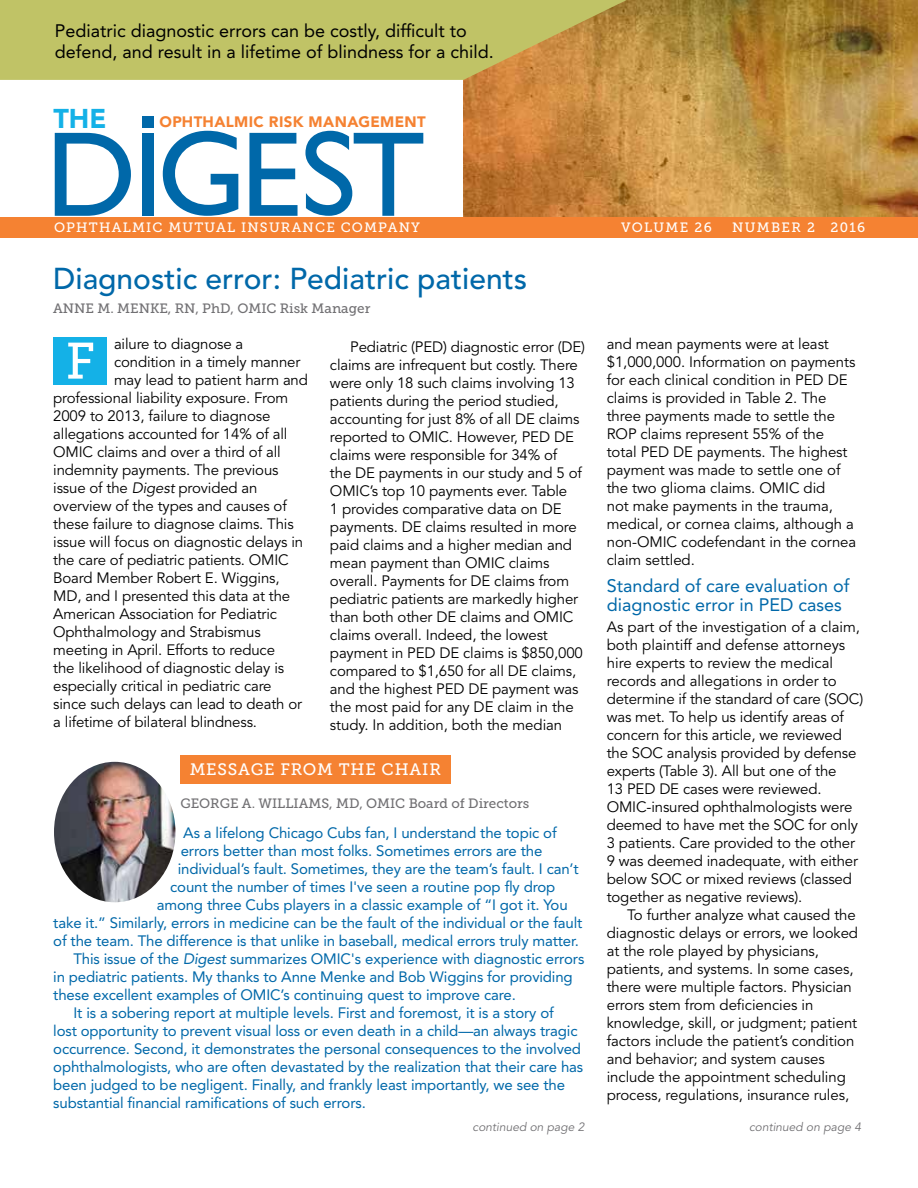
<style>
.page{position:relative;width:918px;height:1188px;background:#fff}
.page>*{position:absolute;margin:0;border:0;box-sizing:border-box;transform-origin:0 0}
.t1{font:51px "Museo Slab 500";color:#fff}
.t2{font:500 30px "Avenir LT Std";color:#0068a9}
.t3{font:900 27px "Avenir LT Std";color:#14b1e7}
.t4{font:18px/21px "Avenir LT Std";color:#000}
.t5{font:18px/19.5px "Avenir LT Std";color:#0068a9}
.t6{font:16.5px "Museo Slab 500";letter-spacing:.05em;color:#fff}
.t7{font:15px/18px "Avenir LT Std";letter-spacing:-.01em;color:#000}
.t8{font:15px "Avenir LT Std";letter-spacing:-.01em;color:#0068a9}
.t9{font:900 15px "Avenir LT Std";letter-spacing:.025em;color:#f58232}
.t10{font:13.5px "Museo Slab 500";color:#717073}
.t11{font:13.5px "Museo Slab 500";letter-spacing:.09em;color:#fff}
.t12{font:italic 12px "Avenir LT Std";color:#717073}
.s1{font-style:italic}
</style>
<div class="page">
<img style="left:464px;top:0;width:454px;height:217px">
<svg style="left:0;top:0;width:627px;height:80px;fill:#c0c366"></svg>
<div style="left:53px;top:337px;width:54px;height:48px;background:#14b1e7"></div>
<div style="left:181px;top:756px;width:270px;height:28px;background:#f58232"></div>
<img style="left:54px;top:762px;width:122px;height:140px">
<div style="left:142px;top:116px;width:12px;height:12px;background:#0068a9"></div>
<svg style="left:55px;top:133px;width:76px;height:83px"></svg>
<div style="left:142px;top:133px;width:12px;height:83px;background:#0068a9"></div>
<svg style="left:163px;top:131px;width:75px;height:85px"></svg>
<svg style="left:249px;top:133px;width:49px;height:83px"></svg>
<svg style="left:305px;top:131px;width:118px;height:85px"></svg>
<div style="left:0;top:217px;width:918px;height:20px;background:#f58232"></div>
<p class="t4" style="left:55px;top:21px;width:441px">Pediatric diagnostic errors can be costly, difficult to defend, and result in a lifetime of blindness for a child.</p>
<h3 class="t3" style="left:53px;top:102px;width:55px">THE</h3>
<p class="t9" style="left:159px;top:113px;width:268px">OPHTHALMIC RISK MANAGEMENT</p>
<p class="t11" style="left:54px;top:220px;width:367px">OPHTHALMIC MUTUAL INSURANCE COMPANY</p>
<p class="t11" style="left:621px;top:220px;width:92px">VOLUME 26</p>
<p class="t11" style="left:732px;top:220px;width:135px">NUMBER 2 2016</p>
<h2 class="t2" style="left:53px;top:261px;width:475px">Diagnostic error: Pediatric patients</h2>
<p class="t10" style="left:53px;top:301px;width:319px">ANNE M. MENKE, RN, PhD, OMIC Risk Manager</p>
<p class="t7" style="left:114px;top:336px;width:131px">ailure to diagnose a</p>
<p class="t7" style="left:114px;top:354px;width:188px">condition in a timely manner</p>
<p class="t7" style="left:114px;top:372px;width:195px">may lead to patient harm and</p>
<p class="t7" style="left:53px;top:390px;width:237px">professional liability exposure. From</p>
<p class="t7" style="left:53px;top:408px;width:219px">2009 to 2013, failure to diagnose</p>
<p class="t7" style="left:53px;top:426px;width:236px">allegations accounted for 14% of all</p>
<p class="t7" style="left:53px;top:444px;width:229px">OMIC claims and over a third of all</p>
<p class="t7" style="left:53px;top:462px;width:227px">indemnity payments. The previous</p>
<p class="t7" style="left:53px;top:480px;width:206px">issue of the <span class="s1">Digest</span> provided an</p>
<p class="t7" style="left:53px;top:498px;width:235px">overview of the types and causes of</p>
<p class="t7" style="left:53px;top:516px;width:242px">these failure to diagnose claims. This</p>
<p class="t7" style="left:53px;top:534px;width:251px">issue will focus on diagnostic delays in</p>
<p class="t7" style="left:53px;top:552px;width:237px">the care of pediatric patients. OMIC</p>
<p class="t7" style="left:53px;top:570px;width:228px">Board Member Robert E. Wiggins,</p>
<p class="t7" style="left:53px;top:588px;width:239px">MD, and I presented this data at the</p>
<p class="t7" style="left:53px;top:606px;width:225px">American Association for Pediatric</p>
<p class="t7" style="left:53px;top:624px;width:209px">Ophthalmology and Strabismus</p>
<p class="t7" style="left:53px;top:642px;width:223px">meeting in April. Efforts to reduce</p>
<p class="t7" style="left:53px;top:660px;width:232px">the likelihood of diagnostic delay is</p>
<p class="t7" style="left:53px;top:678px;width:220px">especially critical in pediatric care</p>
<p class="t7" style="left:53px;top:696px;width:250px">since such delays can lead to death or</p>
<p class="t7" style="left:53px;top:714px;width:205px">a lifetime of bilateral blindness.</p>
<p class="t7" style="left:330px;top:338px;width:257px;text-indent:20px">Pediatric (PED) diagnostic error (DE) claims are infrequent but costly. There were only 18 such claims involving 13 patients during the period studied, accounting for just 8% of all DE claims reported to OMIC. However, PED DE claims were responsible for 34% of<br>the DE payments in our study and 5 of OMIC’s top 10 payments ever. Table<br>1 provides comparative data on DE payments. DE claims resulted in more paid claims and a higher median and mean payment than OMIC claims overall. Payments for DE claims from pediatric patients are markedly higher than both other DE claims and OMIC claims overall. Indeed, the lowest payment in PED DE claims is $850,000 compared to $1,650 for all DE claims, and the highest PED DE payment was the most paid for any DE claim in the study. In addition, both the median</p>
<p class="t7" style="left:607px;top:336px;width:251px">and mean payments were at least $1,000,000. Information on payments for each clinical condition in PED DE claims is provided in Table 2. The three payments made to settle the<br>ROP claims represent 55% of the total PED DE payments. The highest payment was made to settle one of the two glioma claims. OMIC did<br>not make payments in the trauma, medical, or cornea claims, although a non-OMIC codefendant in the cornea claim settled.</p>
<h1 class="t1" style="left:66px;top:333px;width:31px">F</h1>
<p class="t5" style="left:607px;top:576px;width:244px">Standard of care evaluation of diagnostic error in PED cases</p>
<p class="t7" style="left:607px;top:618px;width:258px">As part of the investigation of a claim, both plaintiff and defense attorneys hire experts to review the medical records and allegations in order to determine if the standard of care (SOC) was met. To help us identify areas of concern for this article, we reviewed the SOC analysis provided by defense experts (Table 3). All but one of the<br>13 PED DE cases were reviewed.<br>OMIC-insured ophthalmologists were deemed to have met the SOC for only 3 patients. Care provided to the other 9 was deemed inadequate, with either below SOC or mixed reviews (classed together as negative reviews).</p>
<p class="t7" style="left:607px;top:906px;width:253px;text-indent:20px">To further analyze what caused the diagnostic delays or errors, we looked at the role played by physicians, patients, and systems. In some cases, there were multiple factors. Physician errors stem from deficiencies in knowledge, skill, or judgment; patient factors include the patient’s condition and behavior; and system causes include the appointment scheduling process, regulations, insurance rules,</p>
<p class="t6" style="left:190px;top:760px;width:253px">MESSAGE FROM THE CHAIR</p>
<p class="t10" style="left:180px;top:796px;width:350px">GEORGE A. WILLIAMS, MD, OMIC Board of Directors</p>
<p class="t8" style="left:183px;top:824px;width:375px">As a lifelong Chicago Cubs fan, I understand the topic of</p>
<p class="t8" style="left:181px;top:842px;width:363px">errors better than most folks. Sometimes errors are the</p>
<p class="t8" style="left:178px;top:860px;width:402px">individual’s fault. Sometimes, they are the team’s fault. I can’t</p>
<p class="t8" style="left:170px;top:878px;width:387px">count the number of times I've seen a routine pop fly drop</p>
<p class="t8" style="left:157px;top:896px;width:412px">among three Cubs players in a classic example of “I got it. You</p>
<p class="t8" style="left:53px;top:914px;width:531px">take it.” Similarly, errors in medicine can be the fault of the individual or the fault</p>
<p class="t8" style="left:53px;top:932px;width:527px">of the team. The difference is that unlike in baseball, medical errors truly matter.</p>
<p class="t8" style="left:74px;top:950px;width:512px">This issue of the <span class="s1">Digest</span> summarizes OMIC's experience with diagnostic errors</p>
<p class="t8" style="left:53px;top:968px;width:521px">in pediatric patients. My thanks to Anne Menke and Bob Wiggins for providing</p>
<p class="t8" style="left:53px;top:986px;width:464px">these excellent examples of OMIC’s continuing quest to improve care.</p>
<p class="t8" style="left:74px;top:1004px;width:482px">It is a sobering report at multiple levels. First and foremost, it is a story of</p>
<p class="t8" style="left:53px;top:1022px;width:526px">lost opportunity to prevent visual loss or even death in a child—an always tragic</p>
<p class="t8" style="left:53px;top:1040px;width:529px">occurrence. Second, it demonstrates the personal consequences to the involved</p>
<p class="t8" style="left:53px;top:1058px;width:532px">ophthalmologists, who are often devastated by the realization that their care has</p>
<p class="t8" style="left:53px;top:1076px;width:513px">been judged to be negligent. Finally, and frankly least importantly, we see the</p>
<p class="t8" style="left:53px;top:1094px;width:314px">substantial financial ramifications of such errors.</p>
<p class="t12" style="left:473px;top:1120px;width:113px">continued on page 2</p>
<p class="t12" style="left:749px;top:1120px;width:113px">continued on page 4</p>
</div>
